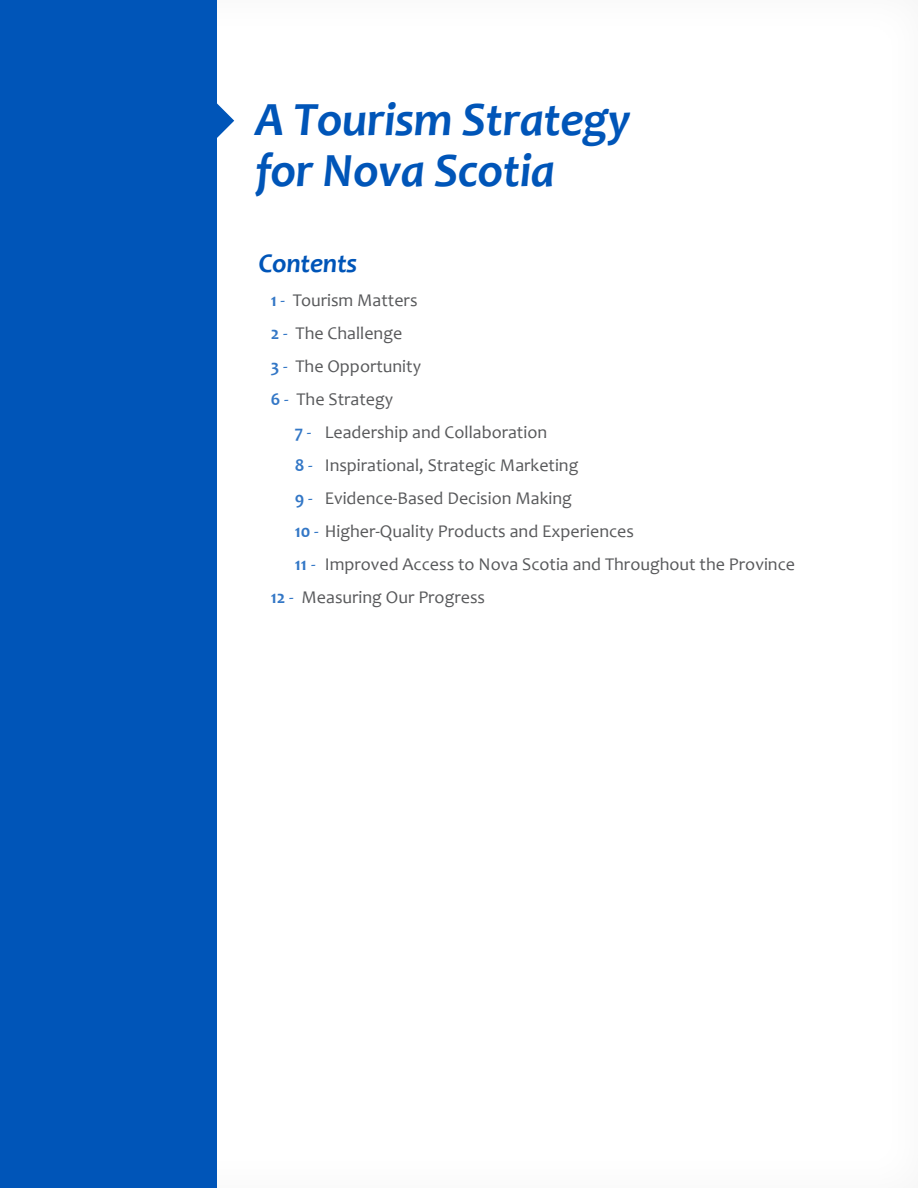
<style>
.page{position:relative;width:918px;height:1188px;background:#fff}
.page>*{position:absolute;margin:0;border:0;box-sizing:border-box;transform-origin:0 0}
.t1{font:italic 700 48px/51px "Candara";letter-spacing:-.01em;color:#0055b8}
.t2{font:italic 700 27px "Candara";letter-spacing:-.01em;color:#0055b8}
.t3{font:18px/33px "Candara";color:#58595b}
.s1{font-weight:700;color:#3377c6}
.s2{color:#3377c6}
</style>
<div class="page">
<div style="left:0;top:0;width:216px;height:1188px;background:#0055b8"></div>
<svg style="left:216px;top:103px;width:18px;height:35px"></svg>
<div style="left:912px;top:0;width:6px;height:1188px;background:#fafafa"></div>
<h1 class="t1" style="left:255px;top:93px;width:377px">A Tourism Strategy for Nova Scotia</h1>
<h2 class="t2" style="left:259px;top:246px;width:100px">Contents</h2>
<p class="t3" style="left:271px;top:283px;width:152px"><span class="s1">1</span> <span class="s2">-</span> Tourism Matters<br><span class="s1">2</span> <span class="s2">-</span> The Challenge<br><span class="s1">3</span> <span class="s2">-</span> The Opportunity<br><span class="s1">6</span> <span class="s2">-</span> The Strategy</p>
<p class="t3" style="left:295px;top:415px;width:254px"><span class="s1">7</span> <span class="s2">-</span> Leadership and Collaboration</p>
<p class="t3" style="left:295px;top:448px;width:285px"><span class="s1">8</span> <span class="s2">-</span> Inspirational, Strategic Marketing</p>
<p class="t3" style="left:295px;top:481px;width:279px"><span class="s1">9</span> <span class="s2">-</span> Evidence-Based Decision Making</p>
<p class="t3" style="left:295px;top:514px;width:341px"><span class="s1">10</span> <span class="s2">-</span> Higher-Quality Products and Experiences</p>
<p class="t3" style="left:295px;top:547px;width:502px"><span class="s1">11</span> <span class="s2">-</span> Improved Access to Nova Scotia and Throughout the Province</p>
<p class="t3" style="left:271px;top:580px;width:216px"><span class="s1">12</span> <span class="s2">-</span> Measuring Our Progress</p>
</div>
